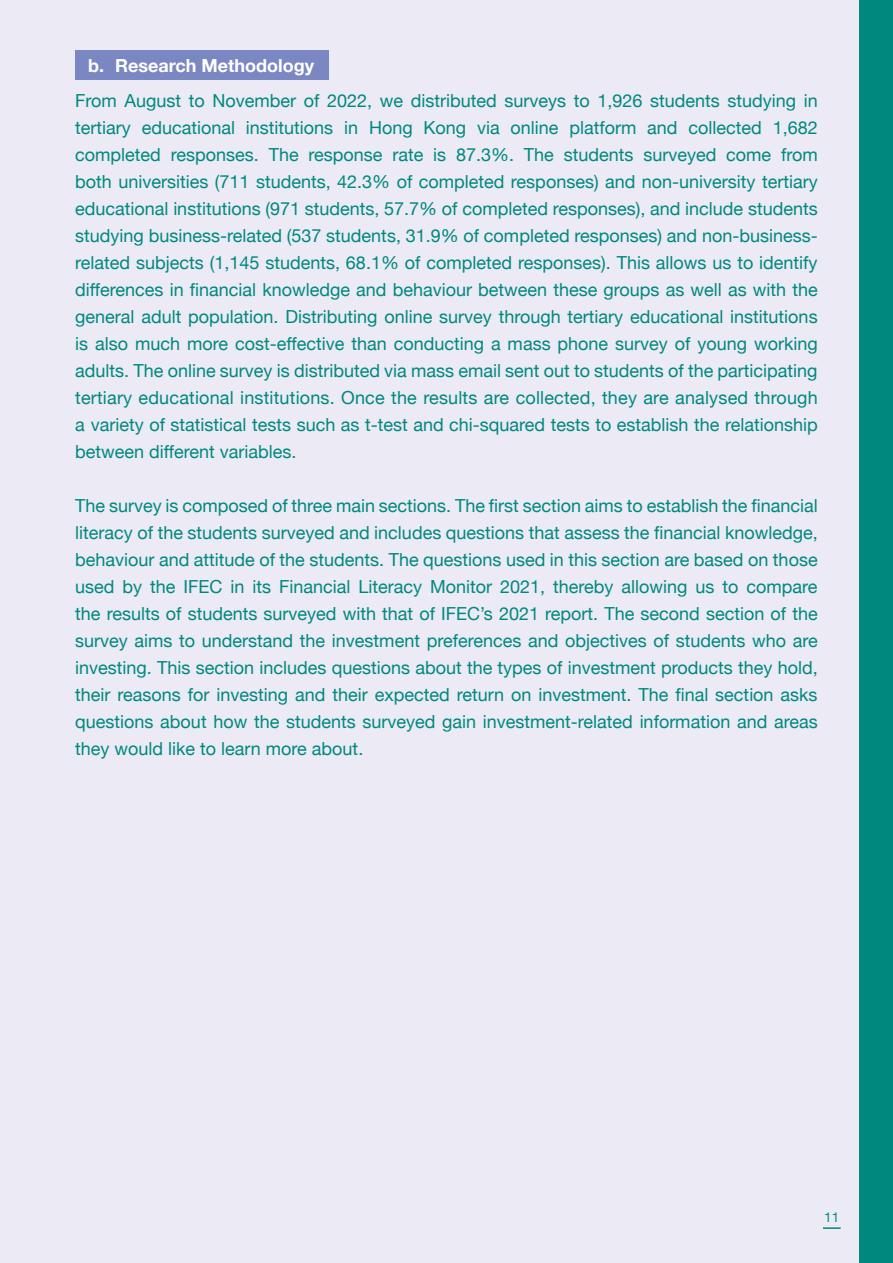
<style>
.page{position:relative;width:893px;height:1263px;background:#ebeaf5}
.page>*{position:absolute;margin:0;border:0;box-sizing:border-box;transform-origin:0 0}
.t1{font:18px/27px "Helvetica Neue";color:#00887e;text-align:justify}
.t2{font:700 18px "Helvetica Neue";color:#fff}
.t3{font:13.5px "Helvetica Neue";color:#00887e}
</style>
<div class="page">
<div style="left:859px;top:0;width:34px;height:1263px;background:#00887e"></div>
<svg style="left:823px;top:1227px;width:18px;height:2px"></svg>
<div style="left:75px;top:50px;width:254px;height:30px;background:#7b87c2"></div>
<p class="t2" style="left:88px;top:51px;width:227px">b. Research Methodology</p>
<p class="t1" style="left:75px;top:88px;width:744px">From August to November of 2022, we distributed surveys to 1,926 students studying in tertiary educational institutions in Hong Kong via online platform and collected 1,682 completed responses. The response rate is 87.3%. The students surveyed come from both universities (711 students, 42.3% of completed responses) and non-university tertiary educational institutions (971 students, 57.7% of completed responses), and include students studying business-related (537 students, 31.9% of completed responses) and non-business&shy;related subjects (1,145 students, 68.1% of completed responses). This allows us to identify differences in financial knowledge and behaviour between these groups as well as with the general adult population. Distributing online survey through tertiary educational institutions is also much more cost-effective than conducting a mass phone survey of young working adults. The online survey is distributed via mass email sent out to students of the participating tertiary educational institutions. Once the results are collected, they are analysed through a variety of statistical tests such as t-test and chi-squared tests to establish the relationship between different variables.</p>
<p class="t1" style="left:75px;top:493px;width:744px">The survey is composed of three main sections. The first section aims to establish the financial literacy of the students surveyed and includes questions that assess the financial knowledge, behaviour and attitude of the students. The questions used in this section are based on those used by the IFEC in its Financial Literacy Monitor 2021, thereby allowing us to compare the results of students surveyed with that of IFEC’s 2021 report. The second section of the survey aims to understand the investment preferences and objectives of students who are investing. This section includes questions about the types of investment products they hold, their reasons for investing and their expected return on investment. The final section asks questions about how the students surveyed gain investment-related information and areas they would like to learn more about.</p>
<p class="t3" style="left:824px;top:1207px;width:17px">11</p>
</div>
